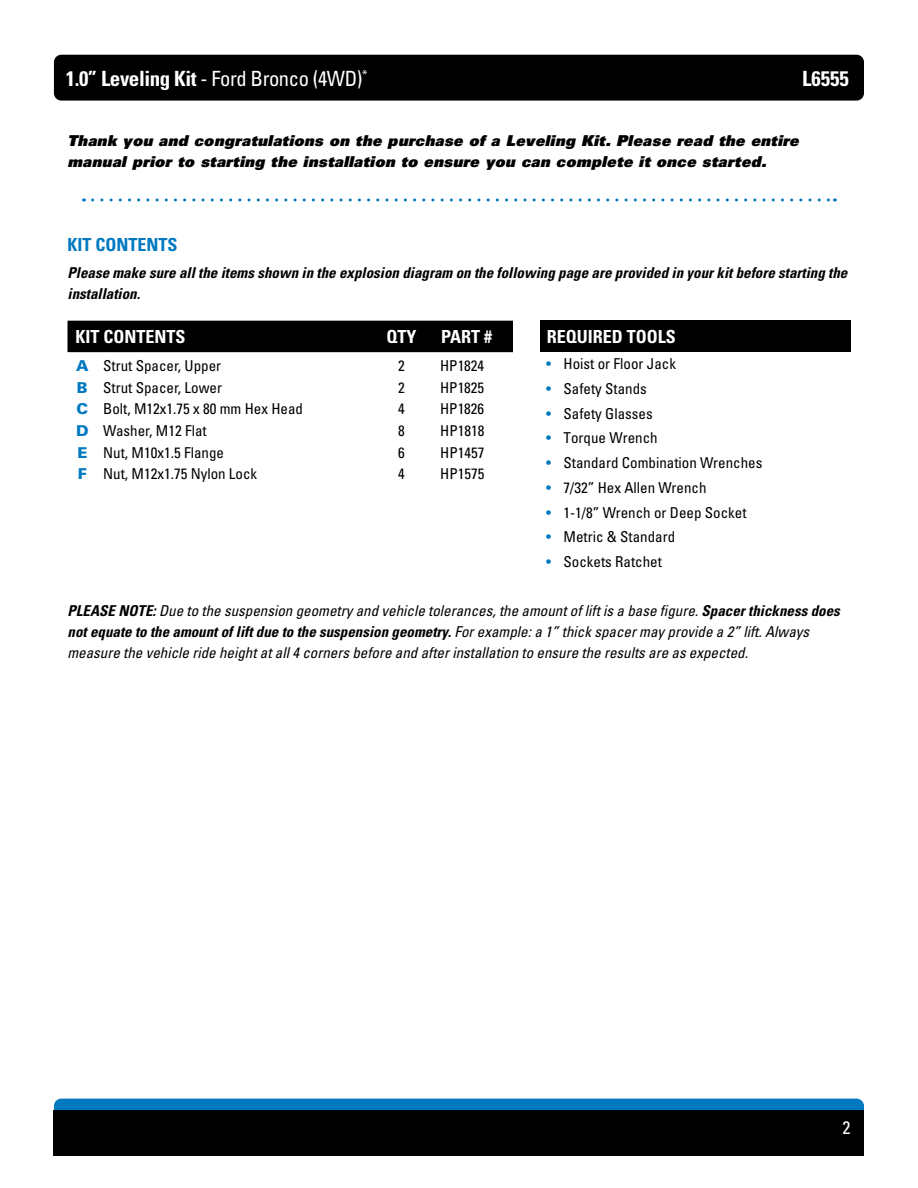
<style>
.page{position:relative;width:918px;height:1188px;background:#fff}
.page>*{position:absolute;margin:0;border:0;box-sizing:border-box;transform-origin:0 0}
.t1{font:condensed 21px "Univers LT Std";letter-spacing:-.02em;color:#fff}
.t2{font:700 condensed 21px "Univers LT Std";color:#fff}
.t3{font:700 condensed 18px "Univers LT Std";color:#fff}
.t4{font:700 condensed 18px "Univers LT Std";color:#0079c1}
.t5{font:condensed 18px "Univers LT Std";color:#fff}
.t6{font:condensed 15px/24.8px "Univers LT Std";color:#000}
.t7{font:italic condensed 15px/21px "Univers LT Std";color:#000}
.t8{font:15px/21px "Univers LT Std X Black Obl";letter-spacing:.025em;color:#000}
.t9{font:italic 700 condensed 15px/21px "Univers LT Std";color:#000}
.t10{font:condensed 15px/24.8px "Univers LT Std";color:#0079c1;text-align:justify}
.s1{font-weight:700}
.s2{font-weight:900;font-stretch:normal;color:#0079c1}
</style>
<div class="page">
<div style="left:54px;top:55px;width:810px;height:46px;background:#000;border-radius:7px"></div>
<div style="left:54px;top:1099px;width:810px;height:45px;background:#0079c1;border-radius:7px"></div>
<div style="left:54px;top:1110px;width:810px;height:46px;background:#000"></div>
<div style="left:68px;top:321px;width:445px;height:31px;background:#000"></div>
<div style="left:540px;top:321px;width:310px;height:31px;background:#000"></div>
<svg style="left:93px;top:198px;width:742px;height:3px"></svg>
<h1 class="t1" style="left:66px;top:65px;width:303px"><span class="s1">1.0” Leveling Kit</span> - Ford Bronco (4WD)<sup>*</sup></h1>
<h1 class="t2" style="left:802px;top:65px;width:48px">L6555</h1>
<p class="t8" style="left:68px;top:130px;width:733px">Thank you and congratulations on the purchase of a Leveling Kit. Please read the entire manual prior to starting the installation to ensure you can complete it once started.</p>
<p class="t4" style="left:68px;top:233px;width:112px">KIT CONTENTS</p>
<p class="t9" style="left:68px;top:263px;width:781px">Please make sure all the items shown in the explosion diagram on the following page are provided in your kit before starting the installation.</p>
<p class="t3" style="left:75px;top:325px;width:112px">KIT CONTENTS</p>
<p class="t3" style="left:386px;top:325px;width:32px">QTY</p>
<p class="t3" style="left:441px;top:325px;width:53px">PART #</p>
<p class="t6" style="left:76px;top:353px;width:147px"><span class="s2">A</span> Strut Spacer, Upper</p>
<p class="t6" style="left:398px;top:353px;width:8px">2</p>
<p class="t6" style="left:440px;top:353px;width:46px">HP1824</p>
<p class="t6" style="left:77px;top:375px;width:147px"><span class="s2">B</span> Strut Spacer, Lower</p>
<p class="t6" style="left:398px;top:375px;width:8px">2</p>
<p class="t6" style="left:440px;top:375px;width:46px">HP1825</p>
<p class="t6" style="left:77px;top:396px;width:228px"><span class="s2">C</span> Bolt, M12x1.75 x 80 mm Hex Head</p>
<p class="t6" style="left:398px;top:396px;width:8px">4</p>
<p class="t6" style="left:440px;top:396px;width:46px">HP1826</p>
<p class="t6" style="left:76px;top:418px;width:132px"><span class="s2">D</span> Washer, M12 Flat</p>
<p class="t6" style="left:398px;top:418px;width:8px">8</p>
<p class="t6" style="left:440px;top:418px;width:46px">HP1818</p>
<p class="t6" style="left:77px;top:440px;width:148px"><span class="s2">E</span> Nut, M10x1.5 Flange</p>
<p class="t6" style="left:398px;top:440px;width:8px">6</p>
<p class="t6" style="left:440px;top:440px;width:46px">HP1457</p>
<p class="t6" style="left:78px;top:461px;width:181px"><span class="s2">F</span> Nut, M12x1.75 Nylon Lock</p>
<p class="t6" style="left:398px;top:461px;width:8px">4</p>
<p class="t6" style="left:440px;top:461px;width:46px">HP1575</p>
<p class="t3" style="left:547px;top:325px;width:131px">REQUIRED TOOLS</p>
<p class="t10" style="left:546px;top:351px;width:6px">• • • • • • • • •</p>
<p class="t6" style="left:564px;top:351px;width:200px">Hoist or Floor Jack<br>Safety Stands<br>Safety Glasses<br>Torque Wrench<br>Standard Combination Wrenches<br>7/32” Hex Allen Wrench<br>1-1/8” Wrench or Deep Socket<br>Metric &amp; Standard<br>Sockets Ratchet</p>
<p class="t7" style="left:68px;top:600px;width:774px"><span class="s1">PLEASE NOTE:</span> Due to the suspension geometry and vehicle tolerances, the amount of lift is a base figure. <span class="s1">Spacer thickness does not equate to the amount of lift due to the suspension geometry.</span> For example: a 1” thick spacer may provide a 2” lift. Always measure the vehicle ride height at all 4 corners before and after installation to ensure the results are as expected.</p>
<p class="t5" style="left:843px;top:1116px;width:9px">2</p>
</div>
